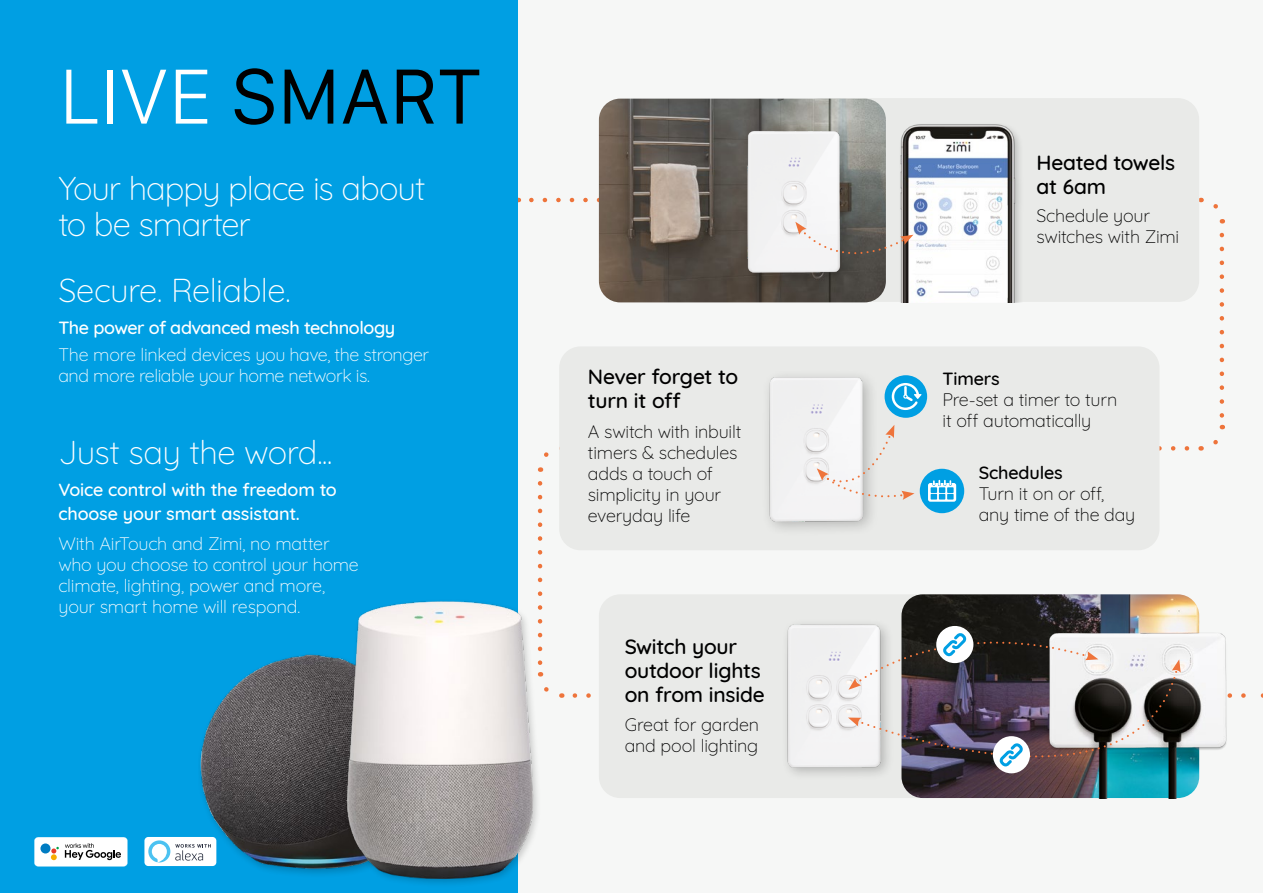
<style>
.page{position:relative;width:1263px;height:893px;background:#fff}
.page>*{position:absolute;margin:0;border:0;box-sizing:border-box;transform-origin:0 0}
.t1{font:81px "San Francisco Text";letter-spacing:-.01em;color:#000}
.t2{font:300 33px/36px "Quicksand 2011";letter-spacing:-.025em;color:#fff}
.t3{font:500 21px/24px "Quicksand 2011";letter-spacing:-.01em;color:#000}
.t4{font:300 18px/21px "Quicksand 2011";letter-spacing:-.01em;color:#000}
.t5{font:300 18px/21px "Quicksand 2011";letter-spacing:-.015em;color:#fff}
.t6{font:500 18px/24px "Quicksand 2011";letter-spacing:-.02em;color:#fff}
.t7{font:500 18px "Quicksand 2011";letter-spacing:-.01em;color:#000}
.s1{font-weight:300;color:#fff}
</style>
<div class="page">
<div style="left:518px;top:0;width:745px;height:893px;background:#f6f7f6"></div>
<svg style="left:531px;top:198px;width:68px;height:4px"></svg>
<svg style="left:1213px;top:204px;width:12px;height:20px"></svg>
<svg style="left:1219px;top:235px;width:5px;height:194px"></svg>
<svg style="left:1200px;top:440px;width:18px;height:11px"></svg>
<svg style="left:537px;top:452px;width:12px;height:20px"></svg>
<svg style="left:538px;top:483px;width:4px;height:109px"></svg>
<svg style="left:559px;top:693px;width:3px;height:5px"></svg>
<div style="left:0;top:0;width:518px;height:893px;background:#009fe3"></div>
<div style="left:599px;top:594px;width:369px;height:204px;background:#e9eae8;border-radius:21px"></div>
<img style="left:901px;top:594px;width:298px;height:26px">
<div style="left:799px;top:98px;width:400px;height:204px;background:#e9eae8;border-radius:21px"></div>
<div style="left:559px;top:346px;width:600px;height:204px;background:#e9eae8;border-radius:21px"></div>
<img style="left:599px;top:99px;width:287px;height:203px">
<img style="left:199px;top:654px;width:134px;height:220px">
<div style="left:343px;top:599px;width:199px;height:290px;background:#000;opacity:.2"></div>
<img style="left:333px;top:592px;width:216px;height:291px">
<img style="left:768px;top:376px;width:104px;height:154px">
<svg style="left:34px;top:837px;width:94px;height:30px;background:#dee3e3"></svg>
<div style="left:40px;top:843px;width:10px;height:10px;background:#007cc2;border-radius:50%"></div>
<div style="left:144px;top:837px;width:72px;height:29px;background:#fff;border-radius:4px"></div>
<svg style="left:148px;top:840px;width:63px;height:22px"></svg>
<img style="left:731px;top:113px;width:124px;height:176px">
<img style="left:1179px;top:698px;width:48px;height:100px">
<div style="left:897px;top:121px;width:127px;height:181px;background:#000;opacity:.2"></div>
<img style="left:900px;top:124px;width:118px;height:178px">
<div style="left:781px;top:618px;width:113px;height:163px;background:#000;opacity:.23"></div>
<img style="left:781px;top:698px;width:79px;height:72px">
<img style="left:860px;top:698px;width:319px;height:101px">
<svg style="left:848px;top:717px;width:13px;height:9px"></svg>
<svg style="left:575px;top:620px;width:671px;height:78px"></svg>
<svg style="left:993px;top:736px;width:37px;height:37px"></svg>
<svg style="left:795px;top:222px;width:118px;height:46px"></svg>
<div style="left:884px;top:375px;width:43px;height:43px;background:#009fe3;border-radius:50%"></div>
<svg style="left:892px;top:383px;width:29px;height:27px"></svg>
<div style="left:920px;top:469px;width:44px;height:44px;background:#009fe3;border-radius:50%"></div>
<svg style="left:768px;top:425px;width:419px;height:77px"></svg>
<h1 class="t1" style="left:58px;top:45px;width:424px"><span class="s1">LIVE</span> SMART</h1>
<h2 class="t2" style="left:58px;top:167px;width:369px">Your happy place is about to be smarter</h2>
<h2 class="t2" style="left:58px;top:268px;width:234px">Secure. Reliable.</h2>
<p class="t6" style="left:58px;top:314px;width:338px">The power of advanced mesh technology</p>
<p class="t5" style="left:58px;top:342px;width:372px">The more linked devices you have, the stronger and more reliable your home network is.</p>
<h2 class="t2" style="left:58px;top:431px;width:276px">Just say the word...</h2>
<p class="t6" style="left:58px;top:476px;width:280px">Voice control with the freedom to choose your smart assistant.</p>
<p class="t5" style="left:58px;top:531px;width:302px">With AirTouch and Zimi, no matter who you choose to control your home climate, lighting, power and more, your smart home will respond.</p>
<p class="t3" style="left:1036px;top:148px;width:140px">Heated towels at 6am</p>
<p class="t4" style="left:1036px;top:203px;width:144px">Schedule your switches with Zimi</p>
<p class="t3" style="left:588px;top:362px;width:152px">Never forget to turn it off</p>
<p class="t7" style="left:942px;top:364px;width:59px">Timers</p>
<p class="t4" style="left:942px;top:387px;width:176px">Pre-set a timer to turn it off automatically</p>
<p class="t7" style="left:979px;top:458px;width:85px">Schedules</p>
<p class="t4" style="left:979px;top:481px;width:158px">Turn it on or off, any time of the day</p>
<p class="t4" style="left:588px;top:419px;width:155px">A switch with inbuilt timers &amp; schedules adds a touch of simplicity in your everyday life</p>
<p class="t3" style="left:625px;top:632px;width:142px">Switch your outdoor lights on from inside</p>
<p class="t4" style="left:625px;top:712px;width:136px">Great for garden and pool lighting</p>
</div>
